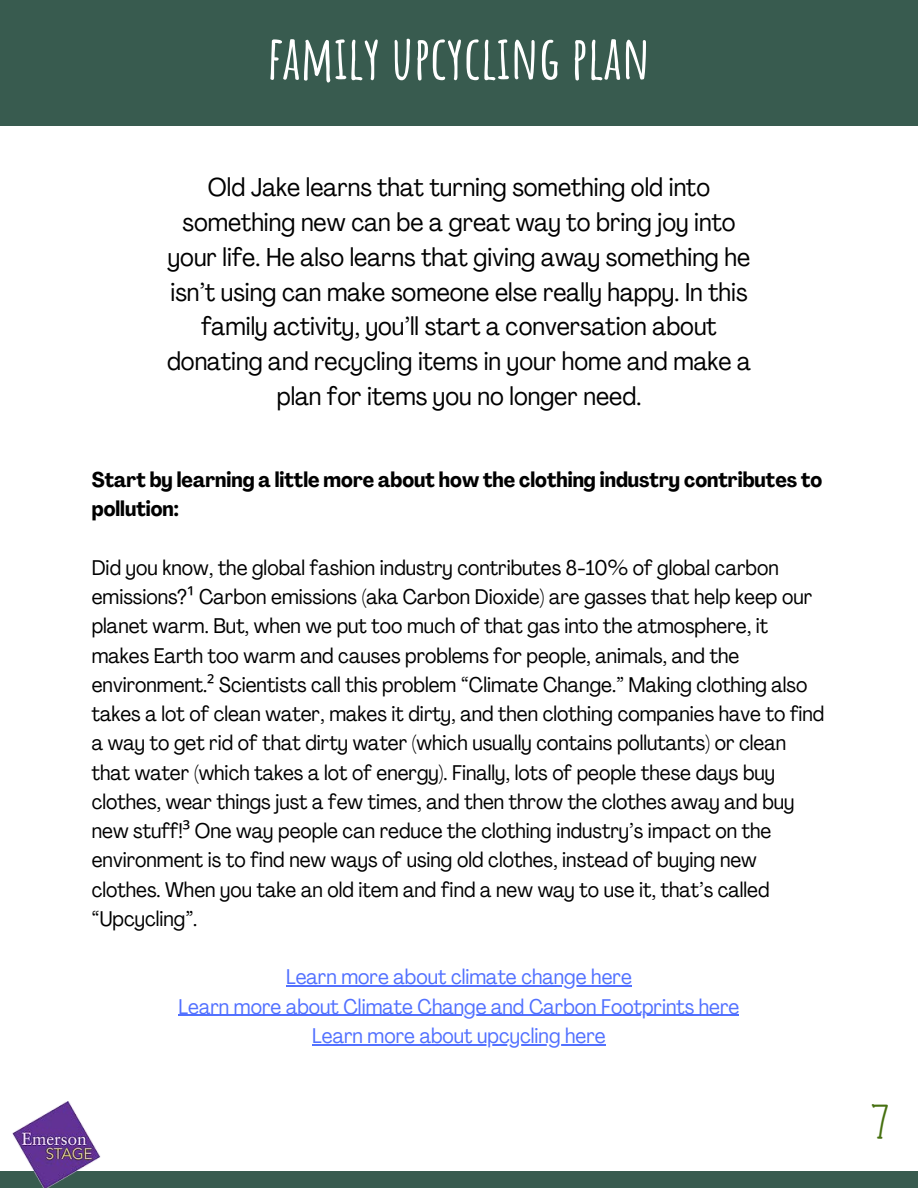
<style>
.page{position:relative;width:918px;height:1188px;background:#fff}
.page>*{position:absolute;margin:0;border:0;box-sizing:border-box;transform-origin:0 0}
.t1{font:700 60px "Amatic SC";color:#fff}
.t2{font:45px "Moonlight";color:#467010}
.t3{font:condensed 25.5px/34.8px "Agrandir";color:#000;text-align:center}
.t4{font:condensed 21px/29.2px "Agrandir";color:#000}
.t5{font:condensed 21px/29.2px "Agrandir";color:#5271ff;text-align:center}
.t6{font:700 condensed 21px/29.2px "Agrandir";color:#000}
.s1{font-family:"Noto Sans";font-stretch:normal}
</style>
<div class="page">
<div style="left:0;top:0;width:918px;height:126px;background:#385b4f"></div>
<div style="left:0;top:1171px;width:918px;height:17px;background:#385b4f"></div>
<img style="left:12px;top:1102px;width:89px;height:86px">
<hr style="left:286px;top:986px;width:346px;height:1px;background:#5271ff">
<hr style="left:179px;top:1015px;width:560px;height:1px;background:#5271ff">
<hr style="left:312px;top:1044px;width:294px;height:1px;background:#5271ff">
<h1 class="t1" style="left:268px;top:18px;width:384px">FAMILY UPCYCLING PLAN</h1>
<p class="t3" style="left:167px;top:172px;width:586px">Old Jake learns that turning something old into something new can be a great way to bring joy into your life. He also learns that giving away something he isn’t using can make someone else really happy. In this family activity, you’ll start a conversation about donating and recycling items in your home and make a plan for items you no longer need.</p>
<p class="t6" style="left:92px;top:467px;width:732px">Start by learning a little more about how the clothing industry contributes to pollution:</p>
<p class="t4" style="left:92px;top:555px;width:734px">Did you know, the global fashion industry contributes 8-10% of global carbon emissions?<span class="s1">¹</span> Carbon emissions (aka Carbon Dioxide) are gasses that help keep our planet warm. But, when we put too much of that gas into the atmosphere, it makes Earth too warm and causes problems for people, animals, and the environment.<span class="s1">²</span> Scientists call this problem “Climate Change.” Making clothing also takes a lot of clean water, makes it dirty, and then clothing companies have to find a way to get rid of that dirty water (which usually contains pollutants) or clean that water (which takes a lot of energy). Finally, lots of people these days buy clothes, wear things just a few times, and then throw the clothes away and buy new stuff!<span class="s1">³</span> One way people can reduce the clothing industry’s impact on the environment is to find new ways of using old clothes, instead of buying new clothes. When you take an old item and find a new way to use it, that’s called “Upcycling”.</p>
<p class="t5" style="left:179px;top:965px;width:562px">Learn more about climate change here<br>Learn more about Climate Change and Carbon Footprints here<br>Learn more about upcycling here</p>
<h2 class="t2" style="left:868px;top:1097px;width:26px">7</h2>
</div>
